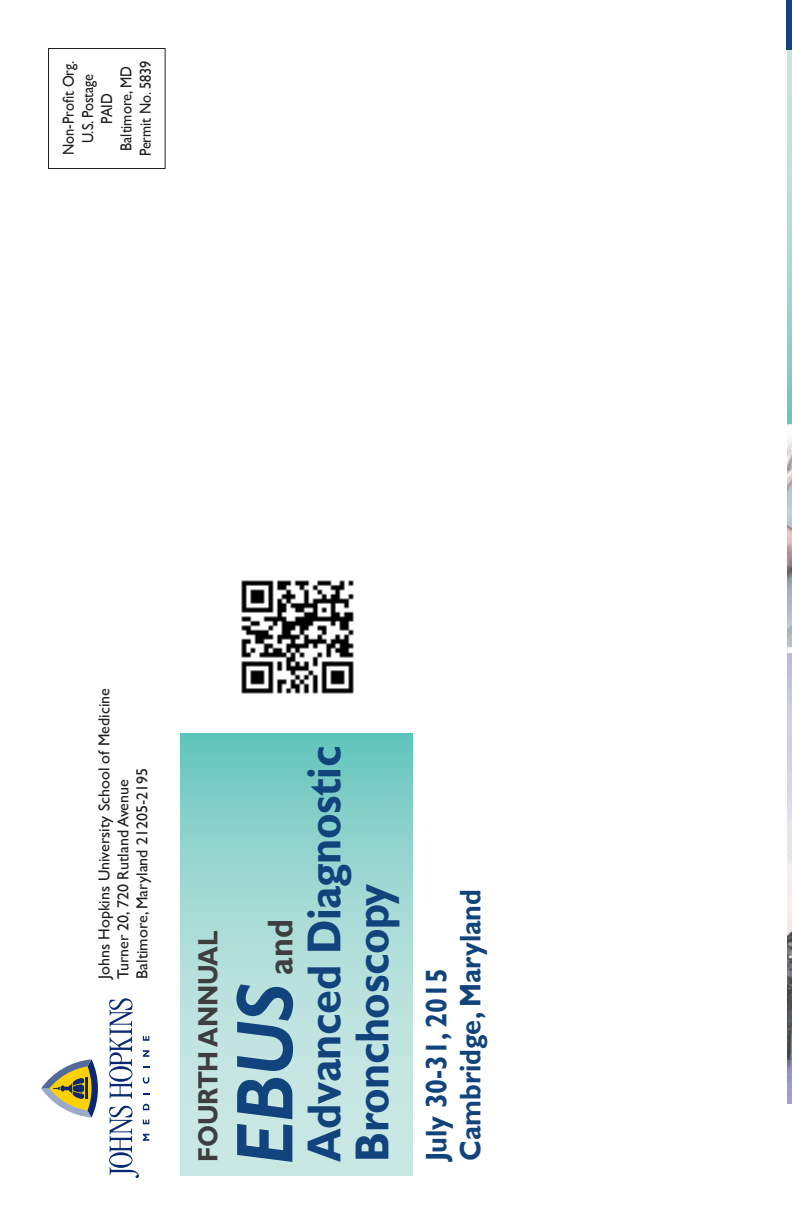
<style>
.page{position:relative;width:792px;height:1224px;background:#fff}
.page>*{position:absolute;margin:0;border:0;box-sizing:border-box;transform-origin:0 0}
.t1{font:italic 700 81px "Gill Sans";color:#11437c;scale:.9 1}
.t2{font:700 48px/48px "Gill Sans";letter-spacing:-.01em;color:#11437c;scale:.9 1}
.t3{font:700 36px "Gill Sans";color:#3e3e3f;scale:.9 1}
.t4{font:700 30px "Gill Sans";color:#11437c;scale:.9 1}
.t5{font:700 28px "Gill Sans";letter-spacing:-.01em;color:#3e3e3f;scale:.9 1}
.t6{font:16px "Gill Sans";color:#231f20}
.t7{font:16px "Gill Sans";color:#231f20;scale:.9 1}
</style>
<div class="page">
<img style="left:787px;top:653px;width:5px;height:451px">
<div style="left:48px;top:48px;width:118px;height:121px;border:1px solid #231f20"></div>
<svg style="left:109px;top:998px;width:40px;height:180px"></svg>
<svg style="left:41px;top:1059px;width:57px;height:59px"></svg>
<svg style="left:180px;top:733px;width:232px;height:443px;background:#a8dbd6"></svg>
<svg style="left:787px;top:49px;width:5px;height:375px;background:#a5dad5"></svg>
<img style="left:787px;top:438px;width:5px;height:209px">
<div style="left:786px;top:0;width:6px;height:49px;background:#11437c"></div>
<img style="left:241px;top:580px;width:113px;height:114px">
<p class="t7" style="left:59px;top:155px;width:107px;rotate:-90deg">Non-Profit Org.</p>
<p class="t7" style="left:78px;top:143px;width:79px;rotate:-90deg">U.S. Postage</p>
<p class="t7" style="left:98px;top:124px;width:35px;rotate:-90deg">PAID</p>
<p class="t7" style="left:117px;top:151px;width:96px;rotate:-90deg">Baltimore, MD</p>
<p class="t7" style="left:136px;top:156px;width:108px;rotate:-90deg">Permit No. 5839</p>
<p class="t6" style="left:95px;top:979px;width:292px;rotate:-90deg">Johns Hopkins University School of Medicine</p>
<p class="t6" style="left:114px;top:979px;width:201px;rotate:-90deg">Turner 20, 720 Rutland Avenue</p>
<p class="t6" style="left:133px;top:979px;width:212px;rotate:-90deg">Baltimore, Maryland 21205-2195</p>
<p class="t5" style="left:191px;top:1162px;width:258px;rotate:-90deg">FOURTH ANNUAL</p>
<p class="t3" style="left:259px;top:975px;width:63px;rotate:-90deg">and</p>
<p class="t1" style="left:218px;top:1165px;width:203px;rotate:-90deg">EBUS</p>
<p class="t2" style="left:300px;top:1162px;width:464px;rotate:-90deg">Advanced Diagnostic<br>Bronchoscopy</p>
<p class="t4" style="left:453px;top:1161px;width:303px;rotate:-90deg">Cambridge, Maryland</p>
<p class="t4" style="left:419px;top:1161px;width:216px;rotate:-90deg">July 30-31, 2015</p>
</div>
